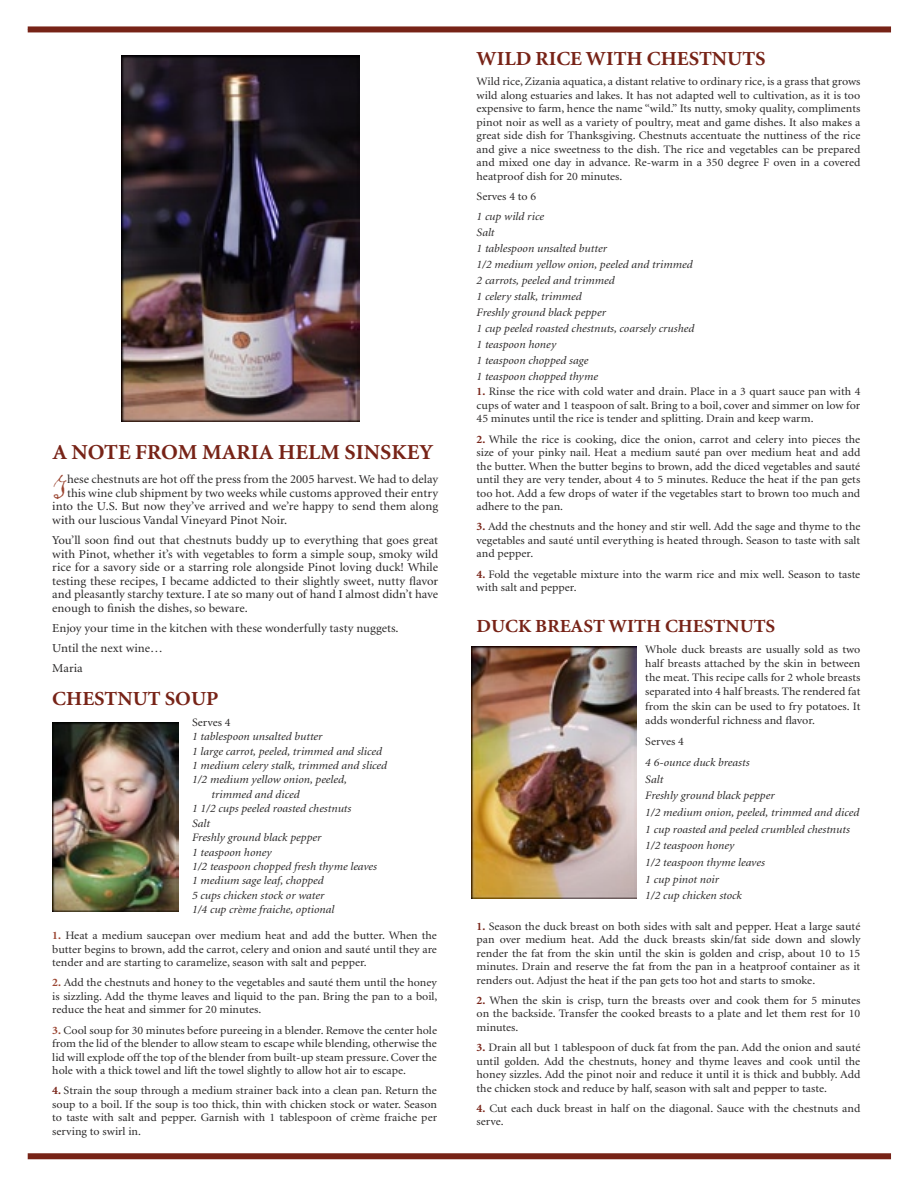
<style>
.page{position:relative;width:918px;height:1188px;background:#fff}
.page>*{position:absolute;margin:0;border:0;box-sizing:border-box;transform-origin:0 0}
.t1{font:italic 40.65px "Schooner Script";color:#9a4430}
.heading_1{font:700 21.3px "Minion";color:#772317;scale:1.05 1}
.heading_1-2{font:700 19.95px "Minion";color:#772317;scale:1.05 1}
.heading_1-3{font:700 18.6px "Minion";color:#772317;scale:1.05 1}
.t2{font:12.15px/13.5px "Minion";color:#2a2828;text-align:justify;scale:1.05 1}
.t3{font:11.4px/13.5px "Minion";color:#2a2828;text-align:justify;scale:1.05 1}
.t4{font:italic 11.4px "Minion";color:#2a2828;scale:1.05 1}
.s1{font-weight:700;color:#9a4430}
.s2{font-weight:700;color:#772317}
</style>
<div class="page">
<img style="left:52px;top:722px;width:127px;height:190px">
<img style="left:121px;top:55px;width:239px;height:366px">
<img style="left:472px;top:646px;width:164px;height:252px">
<div style="left:28px;top:26px;width:863px;height:6px;background:#772317"></div>
<div style="left:28px;top:1153px;width:863px;height:6px;background:#772317"></div>
<p class="heading_1" style="left:52px;top:441px;width:364px">A NOTE FROM MARIA HELM SINSKEY</p>
<p class="t1" style="left:52px;top:459px;width:32px">T</p>
<p class="t2" style="left:67px;top:473px;width:355px">hese chestnuts are hot off the press from the 2005 harvest. We had to delay</p>
<p class="t2" style="left:67px;top:487px;width:355px">this wine club shipment by two weeks while customs approved their entry</p>
<p class="t2" style="left:52px;top:500px;width:369px">into the U.S. But now they’ve arrived and we’re happy to send them along</p>
<p class="t2" style="left:52px;top:514px;width:225px">with our luscious Vandal Vineyard Pinot Noir.</p>
<p class="t2" style="left:52px;top:534px;width:369px">You’ll soon find out that chestnuts buddy up to everything that goes great with Pinot, whether it’s with vegetables to form a simple soup, smoky wild rice for a savory side or a starring role alongside Pinot loving duck! While testing these recipes, I became addicted to their slightly sweet, nutty flavor and pleasantly starchy texture. I ate so many out of hand I almost didn’t have enough to finish the dishes, so beware.</p>
<p class="t2" style="left:52px;top:622px;width:331px">Enjoy your time in the kitchen with these wonderfully tasty nuggets.</p>
<p class="t2" style="left:52px;top:642px;width:107px">Until the next wine…</p>
<p class="t2" style="left:52px;top:662px;width:31px">Maria</p>
<p class="heading_1-2" style="left:52px;top:689px;width:160px">CHESTNUT SOUP</p>
<p class="t3" style="left:192px;top:716px;width:38px">Serves 4</p>
<p class="t4" style="left:192px;top:731px;width:126px">1 tablespoon unsalted butter</p>
<p class="t4" style="left:192px;top:745px;width:182px">1 large carrot, peeled, trimmed and sliced</p>
<p class="t4" style="left:192px;top:760px;width:187px">1 medium celery stalk, trimmed and sliced</p>
<p class="t4" style="left:192px;top:774px;width:149px">1/2 medium yellow onion, peeled,</p>
<p class="t4" style="left:211px;top:789px;width:86px">trimmed and diced</p>
<p class="t4" style="left:192px;top:803px;width:153px">1 1/2 cups peeled roasted chestnuts</p>
<p class="t4" style="left:192px;top:817px;width:19px">Salt</p>
<p class="t4" style="left:192px;top:832px;width:125px">Freshly ground black pepper</p>
<p class="t4" style="left:192px;top:846px;width:77px">1 teaspoon honey</p>
<p class="t4" style="left:192px;top:861px;width:178px">1/2 teaspoon chopped fresh thyme leaves</p>
<p class="t4" style="left:192px;top:875px;width:127px">1 medium sage leaf, chopped</p>
<p class="t4" style="left:192px;top:890px;width:127px">5 cups chicken stock or water</p>
<p class="t4" style="left:192px;top:904px;width:137px">1/4 cup crème fraiche, optional</p>
<p class="t3" style="left:52px;top:929px;width:368px"><span class="s1">1.</span> Heat a medium saucepan over medium heat and add the butter. When the butter begins to brown, add the carrot, celery and onion and sauté until they are tender and are starting to caramelize, season with salt and pepper.</p>
<p class="t3" style="left:52px;top:976px;width:368px"><span class="s1">2.</span> Add the chestnuts and honey to the vegetables and sauté them until the honey is sizzling. Add the thyme leaves and liquid to the pan. Bring the pan to a boil, reduce the heat and simmer for 20 minutes.</p>
<p class="t3" style="left:52px;top:1024px;width:368px"><span class="s1">3.</span> Cool soup for 30 minutes before pureeing in a blender. Remove the center hole from the lid of the blender to allow steam to escape while blending, otherwise the lid will explode off the top of the blender from built-up steam pressure. Cover the hole with a thick towel and lift the towel slightly to allow hot air to escape.</p>
<p class="t3" style="left:52px;top:1084px;width:368px"><span class="s2">4.</span> Strain the soup through a medium strainer back into a clean pan. Return the soup to a boil. If the soup is too thick, thin with chicken stock or water. Season to taste with salt and pepper. Garnish with 1 tablespoon of crème fraiche per serving to swirl in.</p>
<p class="heading_1-2" style="left:477px;top:48px;width:277px">WILD RICE WITH CHESTNUTS</p>
<p class="t3" style="left:477px;top:75px;width:367px">Wild rice, Zizania aquatica, a distant relative to ordinary rice, is a grass that grows wild along estuaries and lakes. It has not adapted well to cultivation, as it is too expensive to farm, hence the name “wild.” Its nutty, smoky quality, compliments pinot noir as well as a variety of poultry, meat and game dishes. It also makes a great side dish for Thanksgiving. Chestnuts accentuate the nuttiness of the rice and give a nice sweetness to the dish. The rice and vegetables can be prepared and mixed one day in advance. Re-warm in a 350 degree F oven in a covered heatproof dish for 20 minutes.</p>
<p class="t3" style="left:477px;top:190px;width:58px">Serves 4 to 6</p>
<p class="t4" style="left:477px;top:211px;width:66px">1 cup wild rice</p>
<p class="t4" style="left:477px;top:227px;width:19px">Salt</p>
<p class="t4" style="left:477px;top:243px;width:126px">1 tablespoon unsalted butter</p>
<p class="t4" style="left:477px;top:259px;width:207px">1/2 medium yellow onion, peeled and trimmed</p>
<p class="t4" style="left:477px;top:275px;width:133px">2 carrots, peeled and trimmed</p>
<p class="t4" style="left:477px;top:291px;width:102px">1 celery stalk, trimmed</p>
<p class="t4" style="left:477px;top:307px;width:125px">Freshly ground black pepper</p>
<p class="t4" style="left:477px;top:322px;width:209px">1 cup peeled roasted chestnuts, coarsely crushed</p>
<p class="t4" style="left:477px;top:338px;width:77px">1 teaspoon honey</p>
<p class="t4" style="left:477px;top:354px;width:108px">1 teaspoon chopped sage</p>
<p class="t4" style="left:477px;top:370px;width:117px">1 teaspoon chopped thyme</p>
<p class="t3" style="left:477px;top:386px;width:367px"><span class="s2">1.</span> Rinse the rice with cold water and drain. Place in a 3 quart sauce pan with 4 cups of water and 1 teaspoon of salt. Bring to a boil, cover and simmer on low for 45 minutes until the rice is tender and splitting. Drain and keep warm.</p>
<p class="t3" style="left:477px;top:433px;width:367px"><span class="s2">2.</span> While the rice is cooking, dice the onion, carrot and celery into pieces the size of your pinky nail. Heat a medium sauté pan over medium heat and add the butter. When the butter begins to brown, add the diced vegetables and sauté until they are very tender, about 4 to 5 minutes. Reduce the heat if the pan gets too hot. Add a few drops of water if the vegetables start to brown too much and adhere to the pan.</p>
<p class="t3" style="left:477px;top:521px;width:367px"><span class="s2">3.</span> Add the chestnuts and the honey and stir well. Add the sage and thyme to the vegetables and sauté until everything is heated through. Season to taste with salt and pepper.</p>
<p class="t3" style="left:477px;top:568px;width:367px"><span class="s2">4.</span> Fold the vegetable mixture into the warm rice and mix well. Season to taste with salt and pepper.</p>
<p class="heading_1-3" style="left:477px;top:616px;width:286px">DUCK BREAST WITH CHESTNUTS</p>
<p class="t3" style="left:645px;top:642px;width:206px;line-height:14.2px">Whole duck breasts are usually sold as two half breasts attached by the skin in between the meat. This recipe calls for 2 whole breasts separated into 4 half breasts. The rendered fat from the skin can be used to fry potatoes. It adds wonderful richness and flavor.</p>
<p class="t3" style="left:645px;top:735px;width:38px">Serves 4</p>
<p class="t4" style="left:645px;top:757px;width:101px">4 6-ounce duck breasts</p>
<p class="t4" style="left:645px;top:773px;width:19px">Salt</p>
<p class="t4" style="left:645px;top:790px;width:125px">Freshly ground black pepper</p>
<p class="t4" style="left:645px;top:807px;width:205px">1/2 medium onion, peeled, trimmed and diced</p>
<p class="t4" style="left:645px;top:823px;width:196px">1 cup roasted and peeled crumbled chestnuts</p>
<p class="t4" style="left:645px;top:840px;width:86px">1/2 teaspoon honey</p>
<p class="t4" style="left:645px;top:857px;width:115px">1/2 teaspoon thyme leaves</p>
<p class="t4" style="left:645px;top:873px;width:72px">1 cup pinot noir</p>
<p class="t4" style="left:645px;top:890px;width:94px">1/2 cup chicken stock</p>
<p class="t3" style="left:477px;top:920px;width:367px"><span class="s2">1.</span> Season the duck breast on both sides with salt and pepper. Heat a large sauté pan over medium heat. Add the duck breasts skin/fat side down and slowly render the fat from the skin until the skin is golden and crisp, about 10 to 15 minutes. Drain and reserve the fat from the pan in a heatproof container as it renders out. Adjust the heat if the pan gets too hot and starts to smoke.</p>
<p class="t3" style="left:477px;top:994px;width:367px"><span class="s2">2.</span> When the skin is crisp, turn the breasts over and cook them for 5 minutes on the backside. Transfer the cooked breasts to a plate and let them rest for 10 minutes.</p>
<p class="t3" style="left:477px;top:1041px;width:367px"><span class="s2">3.</span> Drain all but 1 tablespoon of duck fat from the pan. Add the onion and sauté until golden. Add the chestnuts, honey and thyme leaves and cook until the honey sizzles. Add the pinot noir and reduce it until it is thick and bubbly. Add the chicken stock and reduce by half, season with salt and pepper to taste.</p>
<p class="t3" style="left:477px;top:1102px;width:367px"><span class="s2">4.</span> Cut each duck breast in half on the diagonal. Sauce with the chestnuts and serve.</p>
</div>
